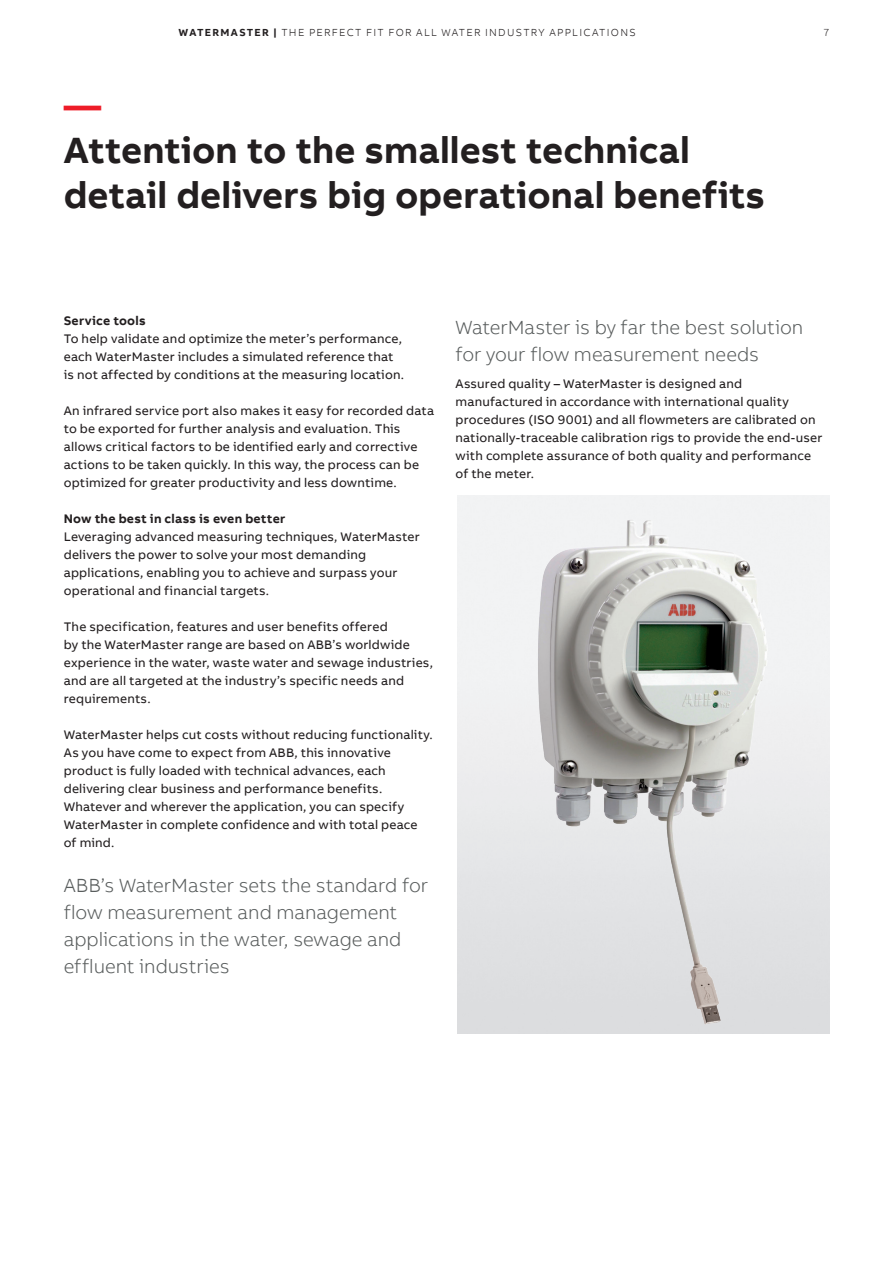
<style>
.page{position:relative;width:893px;height:1263px;background:#fff}
.page>*{position:absolute;margin:0;border:0;box-sizing:border-box;transform-origin:0 0}
.Headline_L_25pt_30pt{font:700 37.5px/45px "AB Bvoice";color:#231f20}
.Headline_L_25pt_30pt-2{font:700 37.5px "AB Bvoice";color:#ee1c28}
.Quote_13pt_18pt{font:300 19.5px/27px "AB Bvoice";letter-spacing:-.005em;color:#595d5d}
.Copytext_8_5pt_12pt{font:12.75px/18px "AB Bvoice";letter-spacing:.015em;color:#231f20}
.Paragraph_Title_8_5p{font:700 12.75px "AB Bvoice";letter-spacing:.02em;color:#231f20}
.t1{font:300 10.5px "AB Bvoice";letter-spacing:.12em;color:#231f20}
.s1{font-weight:700}
</style>
<div class="page">
<img style="left:515px;top:502px;width:263px;height:529px">
<p class="t1" style="left:179px;top:27px;width:459px"><span class="s1">WATERMASTER |</span> THE PERFECT FIT FOR ALL WATER INDUSTRY APPLICATIONS</p>
<p class="t1" style="left:824px;top:26px;width:7px">7</p>
<p class="Headline_L_25pt_30pt-2" style="left:64px;top:81px;width:39px">—</p>
<p class="Headline_L_25pt_30pt" style="left:64px;top:128px;width:703px">Attention to the smallest technical detail delivers big operational benefits</p>
<p class="Paragraph_Title_8_5p" style="left:64px;top:312px;width:83px">Service tools</p>
<p class="Copytext_8_5pt_12pt" style="left:64px;top:330px;width:342px">To help validate and optimize the meter’s performance, each WaterMaster includes a simulated reference that is not affected by conditions at the measuring location.</p>
<p class="Copytext_8_5pt_12pt" style="left:64px;top:402px;width:372px">An infrared service port also makes it easy for recorded data to be exported for further analysis and evaluation. This allows critical factors to be identified early and corrective actions to be taken quickly. In this way, the process can be optimized for greater productivity and less downtime.</p>
<p class="Paragraph_Title_8_5p" style="left:64px;top:510px;width:223px">Now the best in class is even better</p>
<p class="Copytext_8_5pt_12pt" style="left:64px;top:528px;width:358px">Leveraging advanced measuring techniques, WaterMaster delivers the power to solve your most demanding applications, enabling you to achieve and surpass your operational and financial targets.</p>
<p class="Copytext_8_5pt_12pt" style="left:64px;top:618px;width:371px">The specification, features and user benefits offered<br>by the WaterMaster range are based on ABB’s worldwide experience in the water, waste water and sewage industries, and are all targeted at the industry’s specific needs and requirements.</p>
<p class="Copytext_8_5pt_12pt" style="left:64px;top:726px;width:370px">WaterMaster helps cut costs without reducing functionality.<br>As you have come to expect from ABB, this innovative product is fully loaded with technical advances, each delivering clear business and performance benefits.<br>Whatever and wherever the application, you can specify WaterMaster in complete confidence and with total peace of mind.</p>
<p class="Quote_13pt_18pt" style="left:64px;top:872px;width:366px">ABB’s WaterMaster sets the standard for flow measurement and management applications in the water, sewage and effluent industries</p>
<p class="Quote_13pt_18pt" style="left:455px;top:314px;width:349px">WaterMaster is by far the best solution for your flow measurement needs</p>
<p class="Copytext_8_5pt_12pt" style="left:455px;top:375px;width:288px">Assured quality – WaterMaster is designed and</p>
<p class="Copytext_8_5pt_12pt" style="left:455px;top:393px;width:368px">manufactured in accordance with international quality procedures (ISO 9001) and all flowmeters are calibrated on nationally-traceable calibration rigs to provide the end-user with complete assurance of both quality and performance</p>
<p class="Copytext_8_5pt_12pt" style="left:455px;top:465px;width:80px">of the meter.</p>
</div>
